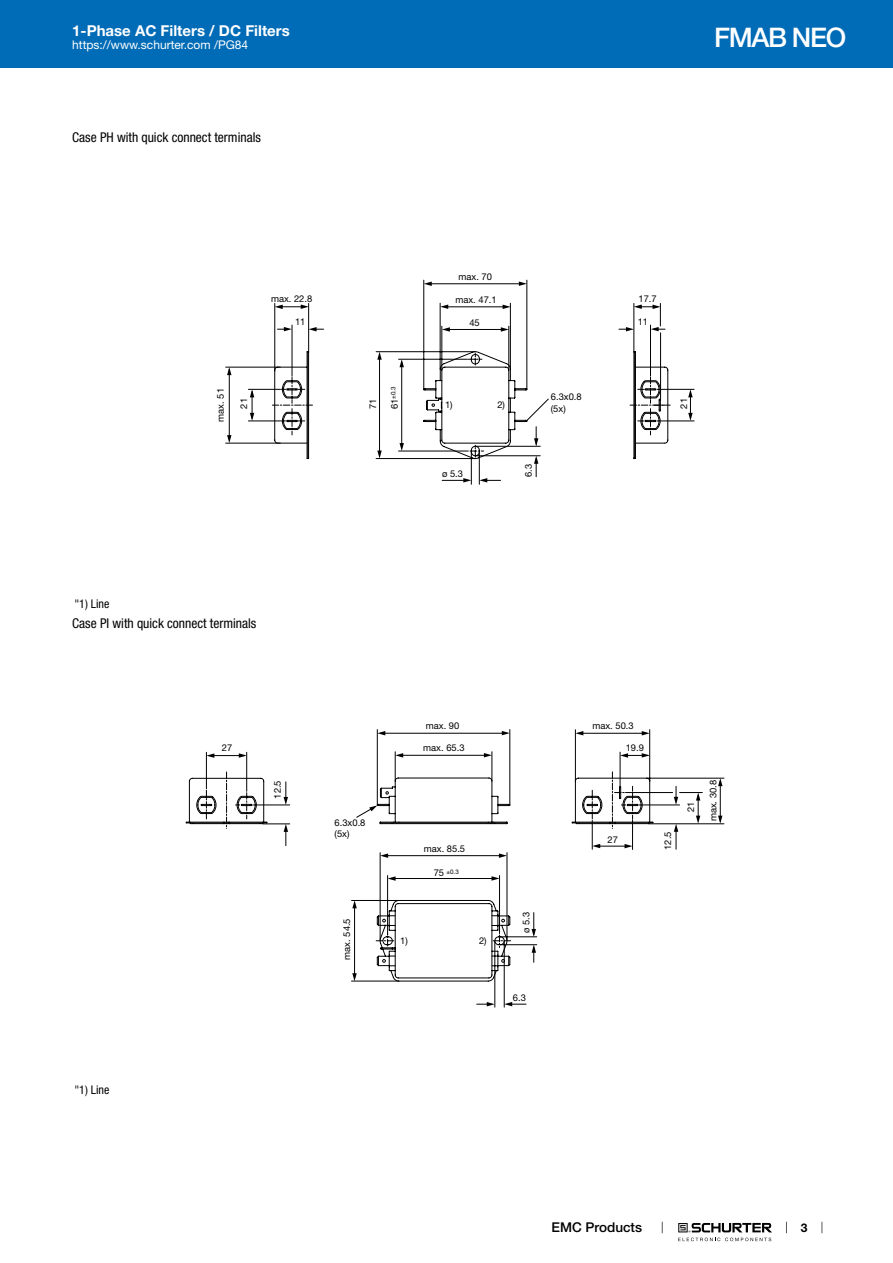
<style>
.page{position:relative;width:893px;height:1263px;background:#fff}
.page>*{position:absolute;margin:0;border:0;box-sizing:border-box;transform-origin:0 0}
.t1{font:500 27px "Helvetica Neue LT";letter-spacing:-.05em;color:#fff}
.t2{font:700 15px "Helvetica Neue LT";color:#fff}
.t3{font:condensed 13.5px "Helvetica Neue LT";color:#000}
.t4{font:500 13.5px "Helvetica Neue LT";color:#000}
.t5{font:12px "Helvetica Neue LT";color:#fff}
.t6{font:condensed 12px "Helvetica Neue LT";color:#000}
.t7{font:700 12px "Helvetica Neue LT";color:#000}
.t8{font:9.3px/11.2px "Helvetica Neue LT";color:#000}
.t9{font:6.3px "Helvetica Neue LT";color:#000}
</style>
<div class="page">
<svg style="left:678px;top:1223px;width:94px;height:18px"></svg>
<div style="left:0;top:0;width:893px;height:68px;background:#006bb6"></div>
<hr style="left:226px;top:367px;width:54px;height:1px;background:#000">
<hr style="left:226px;top:443px;width:54px;height:1px;background:#000">
<hr style="left:662px;top:389px;width:32px;height:1px;background:#000">
<hr style="left:662px;top:421px;width:32px;height:1px;background:#000">
<svg style="left:688px;top:389px;width:5px;height:32px"></svg>
<svg style="left:227px;top:280px;width:443px;height:204px"></svg>
<svg style="left:376px;top:858px;width:162px;height:124px"></svg>
<hr style="left:639px;top:805px;width:41px;height:1px;background:#000">
<hr style="left:625px;top:792px;width:48px;height:1px;background:#000">
<hr style="left:649px;top:823px;width:75px;height:1px;background:#000">
<hr style="left:720px;top:781px;width:1px;height:40px;background:#000">
<hr style="left:647px;top:778px;width:77px;height:1px;background:#000">
<svg style="left:376px;top:933px;width:18px;height:16px"></svg>
<hr style="left:501px;top:944px;width:36px;height:1px;background:#000">
<hr style="left:495px;top:941px;width:1px;height:66px;background:#000">
<hr style="left:504px;top:941px;width:1px;height:66px;background:#000">
<hr style="left:499px;top:875px;width:1px;height:58px;background:#000">
<hr style="left:500px;top:936px;width:37px;height:1px;background:#000">
<hr style="left:507px;top:853px;width:1px;height:87px;background:#000">
<hr style="left:351px;top:981px;width:48px;height:1px;background:#000">
<hr style="left:351px;top:900px;width:48px;height:1px;background:#000">
<hr style="left:354px;top:904px;width:1px;height:74px;background:#000">
<hr style="left:387px;top:875px;width:1px;height:60px;background:#000">
<hr style="left:392px;top:878px;width:103px;height:1px;background:#000">
<hr style="left:380px;top:853px;width:1px;height:87px;background:#000">
<svg style="left:352px;top:901px;width:5px;height:7px"></svg>
<svg style="left:352px;top:973px;width:5px;height:8px"></svg>
<svg style="left:388px;top:876px;width:8px;height:5px"></svg>
<svg style="left:491px;top:876px;width:8px;height:5px"></svg>
<svg style="left:186px;top:729px;width:468px;height:129px"></svg>
<svg style="left:718px;top:778px;width:4px;height:8px"></svg>
<svg style="left:718px;top:816px;width:4px;height:8px"></svg>
<svg style="left:674px;top:786px;width:28px;height:63px"></svg>
<svg style="left:532px;top:945px;width:4px;height:17px"></svg>
<svg style="left:532px;top:912px;width:4px;height:25px"></svg>
<svg style="left:477px;top:1002px;width:18px;height:4px"></svg>
<svg style="left:504px;top:1002px;width:22px;height:4px"></svg>
<h2 class="t2" style="left:72px;top:21px;width:219px">1-Phase AC Filters / DC Filters</h2>
<p class="t5" style="left:72px;top:38px;width:178px">https://www.schurter.com /PG84</p>
<h3 class="t3" style="left:72px;top:130px;width:190px">Case PH with quick connect terminals</h3>
<h1 class="t1" style="left:714px;top:21px;width:134px">FMAB NEO</h1>
<p class="t8" style="left:271px;top:293px;width:43px">max. 22.8</p>
<p class="t8" style="left:295px;top:316px;width:12px">11</p>
<p class="t8" style="left:215px;top:422px;width:35px;rotate:-90deg">max. 51</p>
<p class="t8" style="left:238px;top:409px;width:12px;rotate:-90deg">21</p>
<p class="t9" style="left:389px;top:399px;width:14px;rotate:-90deg">±0.3</p>
<p class="t8" style="left:367px;top:409px;width:12px;rotate:-90deg">71</p>
<p class="t8" style="left:389px;top:409px;width:12px;rotate:-90deg">61</p>
<p class="t8" style="left:458px;top:271px;width:35px">max. 70</p>
<p class="t8" style="left:455px;top:294px;width:43px">max. 47.1</p>
<p class="t8" style="left:469px;top:317px;width:12px">45</p>
<p class="t8" style="left:445px;top:399px;width:9px">1)</p>
<p class="t8" style="left:497px;top:399px;width:9px">2)</p>
<p class="t8" style="left:442px;top:468px;width:22px">ø 5.3</p>
<p class="t8" style="left:551px;top:391px;width:32px">6.3x0.8 (5x)</p>
<p class="t8" style="left:523px;top:477px;width:15px;rotate:-90deg">6.3</p>
<p class="t8" style="left:639px;top:293px;width:20px">17.7</p>
<p class="t8" style="left:638px;top:316px;width:12px">11</p>
<p class="t8" style="left:678px;top:409px;width:12px;rotate:-90deg">21</p>
<p class="t6" style="left:74px;top:597px;width:37px">"1) Line</p>
<h3 class="t3" style="left:72px;top:616px;width:186px">Case PI with quick connect terminals</h3>
<p class="t8" style="left:222px;top:742px;width:12px">27</p>
<p class="t8" style="left:272px;top:799px;width:20px;rotate:-90deg">12.5</p>
<p class="t6" style="left:74px;top:1082px;width:37px">"1) Line</p>
<p class="t8" style="left:335px;top:817px;width:32px">6.3x0.8 (5x)</p>
<p class="t8" style="left:341px;top:960px;width:43px;rotate:-90deg">max. 54.5</p>
<p class="t8" style="left:426px;top:720px;width:35px">max. 90</p>
<p class="t8" style="left:423px;top:742px;width:43px">max. 65.3</p>
<p class="t8" style="left:424px;top:843px;width:43px">max. 85.5</p>
<p class="t8" style="left:434px;top:867px;width:12px">75</p>
<p class="t9" style="left:446px;top:868px;width:14px">±0.3</p>
<p class="t8" style="left:400px;top:935px;width:9px">1)</p>
<p class="t8" style="left:479px;top:935px;width:9px">2)</p>
<p class="t8" style="left:520px;top:933px;width:22px;rotate:-90deg">ø 5.3</p>
<p class="t8" style="left:513px;top:992px;width:15px">6.3</p>
<p class="t8" style="left:592px;top:720px;width:43px">max. 50.3</p>
<p class="t8" style="left:626px;top:742px;width:20px">19.9</p>
<p class="t8" style="left:608px;top:833px;width:12px">27</p>
<p class="t8" style="left:662px;top:850px;width:20px;rotate:-90deg">12.5</p>
<p class="t8" style="left:685px;top:812px;width:12px;rotate:-90deg">21</p>
<p class="t8" style="left:707px;top:821px;width:43px;rotate:-90deg">max. 30.8</p>
<h3 class="t4" style="left:552px;top:1219px;width:92px">EMC Products</h3>
<p class="t7" style="left:801px;top:1220px;width:8px">3</p>
</div>
